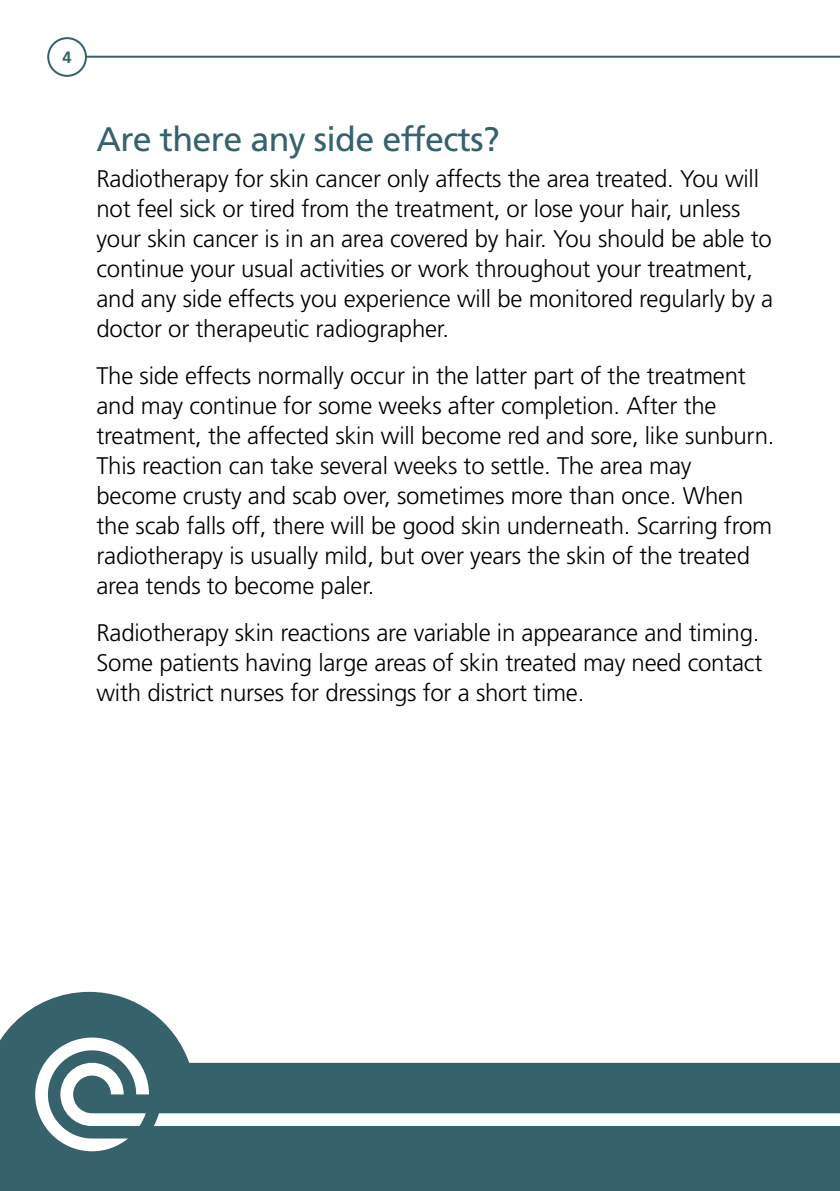
<style>
.page{position:relative;width:840px;height:1191px;background:#fff}
.page>*{position:absolute;margin:0;border:0;box-sizing:border-box;transform-origin:0 0}
.t1{font:34px "Frutiger";letter-spacing:-.02em;color:#35626b}
.t2{font:300 24px/30px "Frutiger";letter-spacing:-.01em;color:#000}
.t3{font:700 16.4px "Frutiger";color:#35626b}
</style>
<div class="page">
<svg style="left:0;top:992px;width:839px;height:199px;fill:#35626b"></svg>
<hr style="left:67px;top:56px;width:772px;height:2px;background:#35626b">
<div style="left:48px;top:38px;width:38px;height:38px;background:#fff;border-radius:50%"></div>
<div style="left:47px;top:37px;width:40px;height:40px;border:2px solid #35626b;border-radius:50%"></div>
<svg style="left:35px;top:1037px;width:804px;height:114px"></svg>
<p class="t3" style="left:62px;top:48px;width:11px">4</p>
<h1 class="t1" style="left:96px;top:119px;width:405px">Are there any side effects?</h1>
<p class="t2" style="left:96px;top:164px;width:678px">Radiotherapy for skin cancer only affects the area treated. You will not feel sick or tired from the treatment, or lose your hair, unless your skin cancer is in an area covered by hair. You should be able to continue your usual activities or work throughout your treatment, and any side effects you experience will be monitored regularly by a doctor or therapeutic radiographer.</p>
<p class="t2" style="left:96px;top:361px;width:679px">The side effects normally occur in the latter part of the treatment and may continue for some weeks after completion. After the treatment, the affected skin will become red and sore, like sunburn.<br>This reaction can take several weeks to settle. The area may become crusty and scab over, sometimes more than once. When the scab falls off, there will be good skin underneath. Scarring from radiotherapy is usually mild, but over years the skin of the treated area tends to become paler.</p>
<p class="t2" style="left:96px;top:618px;width:667px;text-align:justify">Radiotherapy skin reactions are variable in appearance and timing.<br>Some patients having large areas of skin treated may need contact with district nurses for dressings for a short time.</p>
</div>
